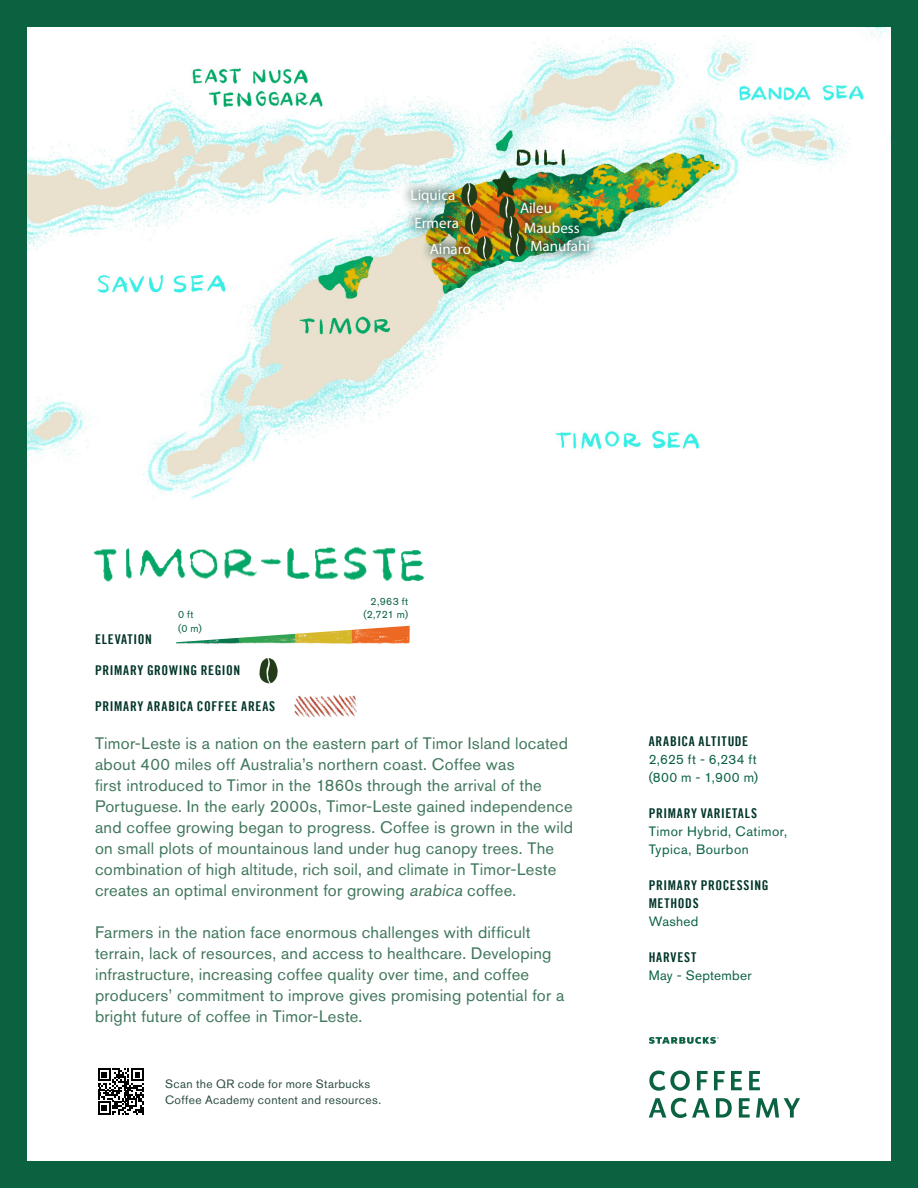
<style>
.page{position:relative;width:918px;height:1188px;background:#0b6241}
.page>*{position:absolute;margin:0;border:0;box-sizing:border-box;transform-origin:0 0}
.t1{font:16.5px/21px "Akzidenz Grotesk Std";letter-spacing:.015em;color:#41775c}
.t2{font:15px "Myriad Pro";color:#fff}
.t3{font:13.5px/18px "Trade Gothic LT Bold Cond Twenty";letter-spacing:.05em;color:#003429}
.t4{font:13.5px/18px "Akzidenz Grotesk Std";letter-spacing:.035em;color:#0b6241}
.t5{font:12px/16.5px "Akzidenz Grotesk Std";letter-spacing:.025em;color:#2d4d44}
.t6{font:10.5px "Akzidenz Grotesk Std";letter-spacing:.035em;color:#0b6241}
.s1{font-style:italic}
.s2{font-family:"Akzidenz Grotesk Std";color:#0b6241}
.s3{font-family:"Trade Gothic LT Bold Cond Twenty";color:#003429}
</style>
<div class="page">
<div style="left:27px;top:27px;width:864px;height:1134px;background:#fff"></div>
<img style="left:27px;top:27px;width:864px;height:473px">
<img style="left:93px;top:547px;width:332px;height:35px">
<img style="left:295px;top:694px;width:61px;height:23px">
<img style="left:176px;top:626px;width:234px;height:18px">
<img style="left:259px;top:658px;width:19px;height:25px">
<svg style="left:98px;top:1068px;width:46px;height:47px"></svg>
<svg style="left:649px;top:1037px;width:70px;height:7px"></svg>
<svg style="left:649px;top:1071px;width:41px;height:20px"></svg>
<svg style="left:697px;top:1071px;width:11px;height:19px"></svg>
<svg style="left:714px;top:1071px;width:11px;height:19px"></svg>
<svg style="left:731px;top:1071px;width:11px;height:19px"></svg>
<svg style="left:749px;top:1071px;width:11px;height:19px"></svg>
<svg style="left:649px;top:1098px;width:61px;height:20px"></svg>
<svg style="left:716px;top:1098px;width:16px;height:20px"></svg>
<svg style="left:739px;top:1098px;width:11px;height:20px"></svg>
<svg style="left:756px;top:1098px;width:44px;height:20px"></svg>
<img style="left:491px;top:185px;width:38px;height:19px">
<img style="left:495px;top:204px;width:15px;height:18px">
<img style="left:495px;top:222px;width:45px;height:45px">
<img style="left:447px;top:171px;width:44px;height:29px">
<img style="left:466px;top:200px;width:29px;height:25px">
<img style="left:462px;top:225px;width:45px;height:45px">
<div style="left:510px;top:191px;width:53px;height:33px;background:#003429;opacity:.75"></div>
<div style="left:514px;top:211px;width:76px;height:33px;background:#003429;opacity:.75"></div>
<div style="left:520px;top:228px;width:80px;height:34px;background:#003429;opacity:.75"></div>
<div style="left:400px;top:178px;width:66px;height:36px;background:#003429;opacity:.75"></div>
<div style="left:404px;top:206px;width:65px;height:33px;background:#003429;opacity:.75"></div>
<div style="left:420px;top:232px;width:62px;height:33px;background:#003429;opacity:.75"></div>
<p class="t2" style="left:411px;top:185px;width:46px">Liquica</p>
<p class="t2" style="left:414px;top:214px;width:46px">Ermera</p>
<p class="t2" style="left:430px;top:239px;width:43px">Ainaro</p>
<p class="t2" style="left:520px;top:199px;width:33px">Aileu</p>
<p class="t2" style="left:524px;top:218px;width:57px">Maubess</p>
<p class="t2" style="left:531px;top:236px;width:61px">Manufahi</p>
<p class="t3" style="left:95px;top:630px;width:58px">ELEVATION</p>
<p class="t6" style="left:371px;top:595px;width:39px">2,963 ft</p>
<p class="t6" style="left:178px;top:608px;width:17px">0 ft</p>
<p class="t6" style="left:363px;top:608px;width:46px">(2,721 m)</p>
<p class="t6" style="left:178px;top:622px;width:25px">(0 m)</p>
<p class="t3" style="left:95px;top:661px;width:147px">PRIMARY GROWING REGION</p>
<p class="t3" style="left:95px;top:697px;width:182px">PRIMARY ARABICA COFFEE AREAS</p>
<p class="t1" style="left:95px;top:732px;width:479px">Timor-Leste is a nation on the eastern part of Timor Island located about 400 miles off Australia’s northern coast. Coffee was<br>first introduced to Timor in the 1860s through the arrival of the Portuguese. In the early 2000s, Timor-Leste gained independence and coffee growing began to progress. Coffee is grown in the wild on small plots of mountainous land under hug canopy trees. The combination of high altitude, rich soil, and climate in Timor-Leste creates an optimal environment for growing <span class="s1">arabica</span> coffee.</p>
<p class="t1" style="left:95px;top:921px;width:471px">Farmers in the nation face enormous challenges with difficult terrain, lack of resources, and access to healthcare. Developing infrastructure, increasing coffee quality over time, and coffee producers’ commitment to improve gives promising potential for a bright future of coffee in Timor-Leste.</p>
<p class="t5" style="left:165px;top:1075px;width:218px">Scan the QR code for more Starbucks<br>Coffee Academy content and resources.</p>
<p class="t3" style="left:649px;top:732px;width:110px">ARABICA ALTITUDE<br><span class="s2">2,625 ft - 6,234 ft</span></p>
<p class="t4" style="left:649px;top:768px;width:111px">(800 m - 1,900 m)</p>
<p class="t4" style="left:649px;top:804px;width:140px"><span class="s3">PRIMARY VARIETALS<br></span>Timor Hybrid, Catimor,<br>Typica, Bourbon</p>
<p class="t3" style="left:649px;top:876px;width:121px">PRIMARY PROCESSING<br>METHODS<br><span class="s2">Washed</span></p>
<p class="t4" style="left:649px;top:948px;width:105px"><span class="s3">HARVEST<br></span>May - September</p>
</div>
